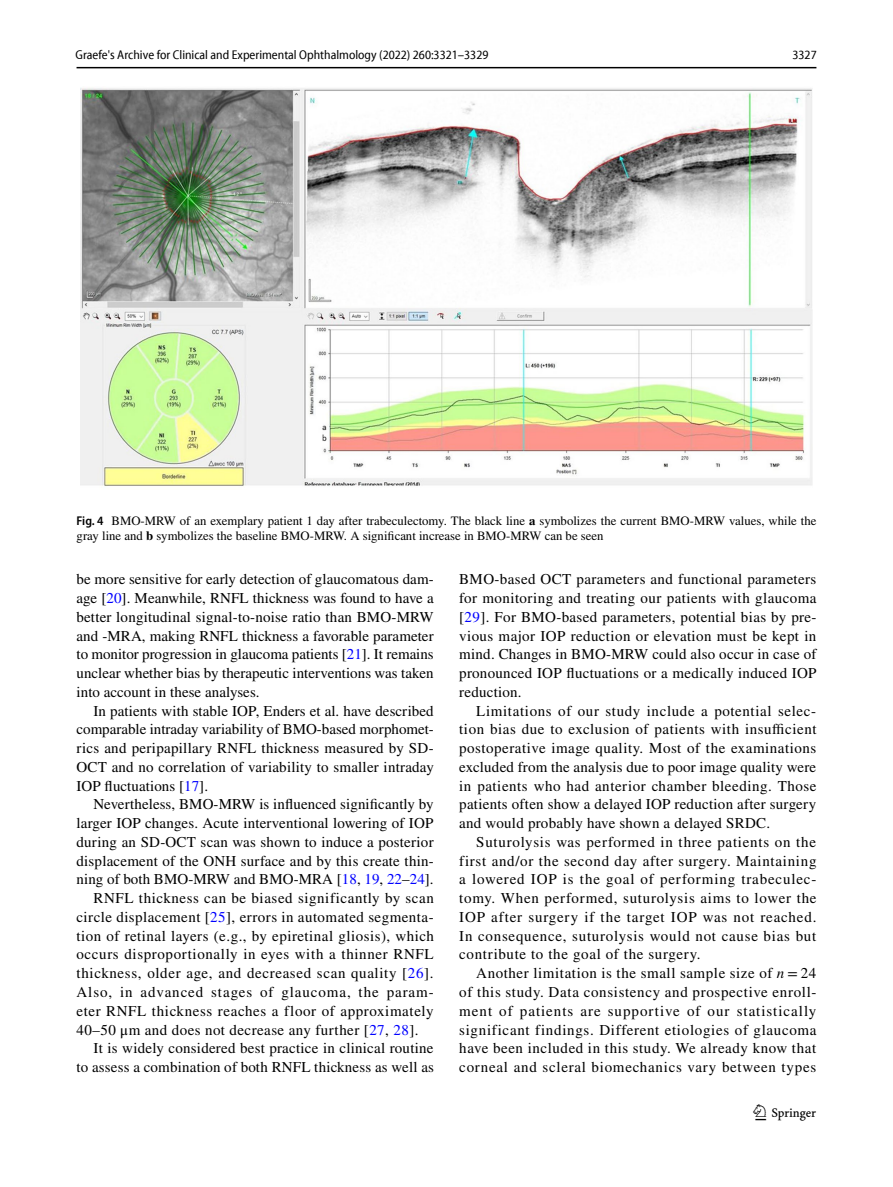
<style>
.page{position:relative;width:893px;height:1187px;background:#fff}
.page>*{position:absolute;margin:0;border:0;box-sizing:border-box;transform-origin:0 0}
.t1{font:22.5px "Springnew Regular 3";color:#000}
.t2{font:15px/18.8px "STIX";letter-spacing:.02em;color:#000;text-align:justify}
.t3{font:15px "STIX";letter-spacing:.04em;color:#000}
.t4{font:15px "STIX";letter-spacing:.06em;color:#000}
.t5{font:12.75px/15px "STIX";color:#000}
.t6{font:semi-condensed 12.75px "Myriad Pro Unic";color:#000}
.s1{font-family:"Myriad Pro";font-weight:600;font-stretch:semi-condensed}
.s2{font-weight:700}
.s3{color:#00f}
.s4{font-style:italic}
</style>
<div class="page">
<hr style="left:77px;top:67px;width:739px;height:1px;background:#000">
<img style="left:81px;top:88px;width:731px;height:398px">
<p class="t6" style="left:76px;top:50px;width:414px">Graefe's Archive for Clinical and Experimental Ophthalmology (2022) 260:3321–3329</p>
<p class="t6" style="left:792px;top:50px;width:26px">3327</p>
<p class="t5" style="left:77px;top:513px;width:741px"><span class="s1">Fig. 4</span> BMO-MRW of an exemplary patient 1 day after trabeculectomy. The black line <span class="s2">a</span> symbolizes the current BMO-MRW values, while the gray line and <span class="s2">b</span> symbolizes the baseline BMO-MRW. A significant increase in BMO-MRW can be seen</p>
<p class="t2" style="left:77px;top:571px;width:359px">be more sensitive for early detection of glaucomatous dam&shy;age [<span class="s3">20</span>]. Meanwhile, RNFL thickness was found to have a better longitudinal signal-to-noise ratio than BMO-MRW and -MRA, making RNFL thickness a favorable parameter to monitor progression in glaucoma patients [<span class="s3">21</span>]. It remains unclear whether bias by therapeutic interventions was taken into account in these analyses.</p>
<p class="t2" style="left:77px;top:702px;width:359px;text-indent:17px">In patients with stable IOP, Enders et al. have described comparable intraday variability of BMO-based morphomet&shy;rics and peripapillary RNFL thickness measured by SD-OCT and no correlation of variability to smaller intraday IOP fluctuations [<span class="s3">17</span>].</p>
<p class="t2" style="left:94px;top:796px;width:342px">Nevertheless, BMO-MRW is influenced significantly by</p>
<p class="t2" style="left:77px;top:814px;width:358px">larger IOP changes. Acute interventional lowering of IOP</p>
<p class="t2" style="left:77px;top:833px;width:359px">during an SD-OCT scan was shown to induce a posterior</p>
<p class="t2" style="left:77px;top:852px;width:359px">displacement of the ONH surface and by this create thin-</p>
<p class="t2" style="left:77px;top:871px;width:359px">ning of both BMO-MRW and BMO-MRA [<span class="s3">18</span>, <span class="s3">19</span>, <span class="s3">22</span>–<span class="s3">24</span>].</p>
<p class="t3" style="left:94px;top:887px;width:342px">RNFL thickness can be biased significantly by scan</p>
<p class="t2" style="left:77px;top:908px;width:359px">circle displacement [<span class="s3">25</span>], errors in automated segmenta-</p>
<p class="t2" style="left:77px;top:927px;width:359px">tion of retinal layers (e.g., by epiretinal gliosis), which</p>
<p class="t3" style="left:77px;top:944px;width:359px">occurs disproportionally in eyes with a thinner RNFL</p>
<p class="t3" style="left:77px;top:962px;width:358px">thickness, older age, and decreased scan quality [<span class="s3">26</span>].</p>
<p class="t4" style="left:77px;top:981px;width:359px">Also, in advanced stages of glaucoma, the param-</p>
<p class="t3" style="left:77px;top:1000px;width:359px">eter RNFL thickness reaches a floor of approximately</p>
<p class="t2" style="left:77px;top:1021px;width:343px">40–50 μm and does not decrease any further [<span class="s3">27</span>, <span class="s3">28</span>].</p>
<p class="t2" style="left:94px;top:1039px;width:341px">It is widely considered best practice in clinical routine</p>
<p class="t2" style="left:77px;top:1058px;width:359px">to assess a combination of both RNFL thickness as well as</p>
<p class="t2" style="left:459px;top:571px;width:359px">BMO-based OCT parameters and functional parameters for monitoring and treating our patients with glaucoma [<span class="s3">29</span>]. For BMO-based parameters, potential bias by pre&shy;vious major IOP reduction or elevation must be kept in mind. Changes in BMO-MRW could also occur in case of pronounced IOP fluctuations or a medically induced IOP reduction.</p>
<p class="t2" style="left:459px;top:702px;width:359px;text-indent:17px">Limitations of our study include a potential selec&shy;tion bias due to exclusion of patients with insufficient postoperative image quality. Most of the examinations excluded from the analysis due to poor image quality were in patients who had anterior chamber bleeding. Those patients often show a delayed IOP reduction after surgery and would probably have shown a delayed SRDC.</p>
<p class="t2" style="left:459px;top:833px;width:359px;text-indent:17px">Suturolysis was performed in three patients on the first and/or the second day after surgery. Maintaining a lowered IOP is the goal of performing trabeculec&shy;tomy. When performed, suturolysis aims to lower the IOP after surgery if the target IOP was not reached.<br>In consequence, suturolysis would not cause bias but contribute to the goal of the surgery.</p>
<p class="t2" style="left:459px;top:964px;width:359px;text-indent:17px">Another limitation is the small sample size of <span class="s4">n</span> = 24 of this study. Data consistency and prospective enroll&shy;ment of patients are supportive of our statistically significant findings. Different etiologies of glaucoma have been included in this study. We already know that corneal and scleral biomechanics vary between types</p>
<h1 class="t1" style="left:755px;top:1104px;width:62px">1 3</h1>
</div>
